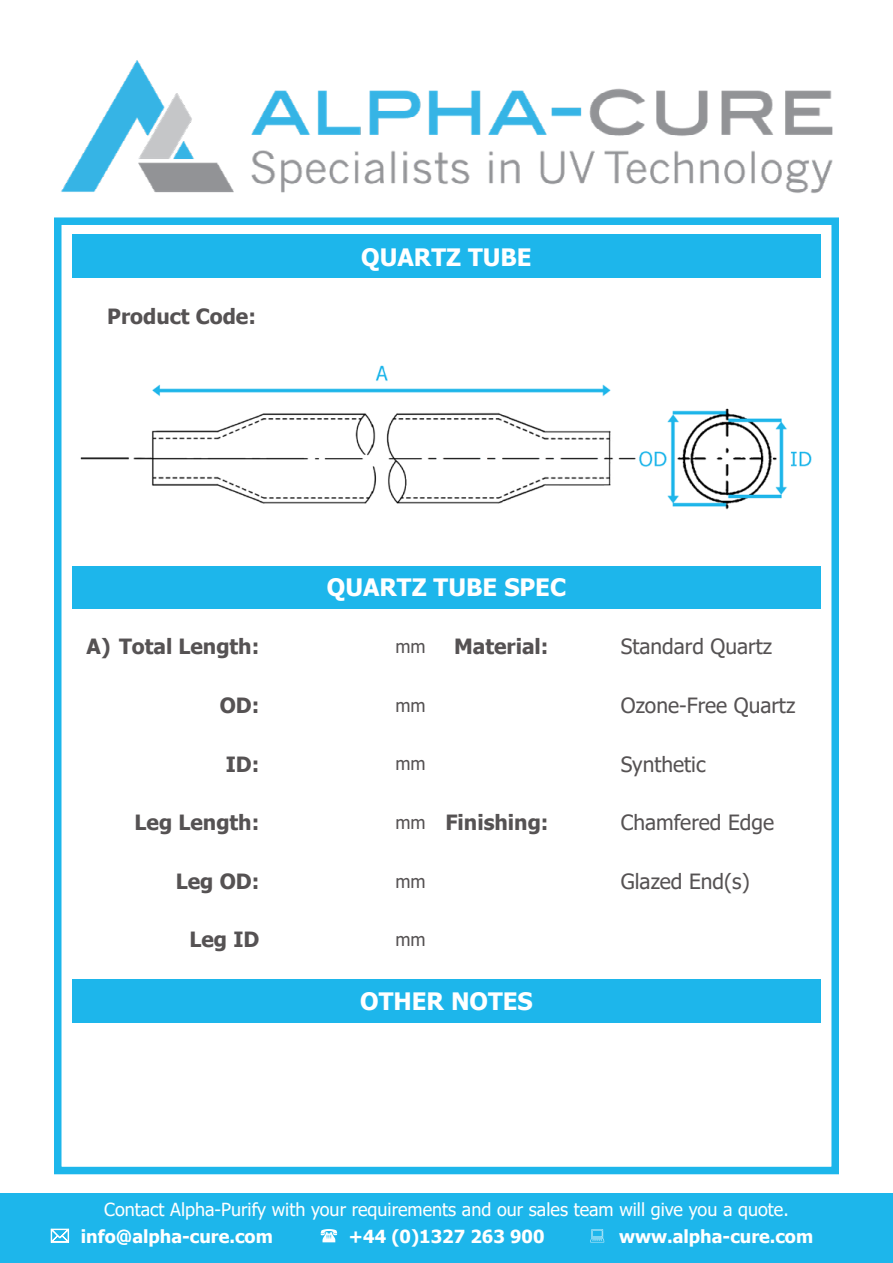
<style>
.page{position:relative;width:893px;height:1263px;background:#fff}
.page>*{position:absolute;margin:0;border:0;box-sizing:border-box;transform-origin:0 0}
.t1{font:700 24px "Tahoma";color:#fff}
.t2{font:700 21px "Tahoma";color:#555253}
.t3{font:21px "Tahoma";color:#555253}
.t4{font:18px "Tahoma";color:#fff}
.t5{font:700 18px "Tahoma";color:#fff}
.t6{font:18px "Tahoma";color:#555253}
.s1{font-weight:400;font-size:18px}
</style>
<div class="page">
<img style="left:61px;top:60px;width:772px;height:133px">
<div style="left:54px;top:217px;width:785px;height:957px;border:8px solid #1db6eb"></div>
<div style="left:0;top:1194px;width:893px;height:69px;background:#1db6eb"></div>
<div style="left:72px;top:234px;width:749px;height:44px;background:#1db6eb"></div>
<div style="left:72px;top:565px;width:749px;height:44px;background:#1db6eb"></div>
<div style="left:72px;top:979px;width:749px;height:44px;background:#1db6eb"></div>
<svg style="left:590px;top:1229px;width:14px;height:13px"></svg>
<svg style="left:321px;top:1229px;width:16px;height:13px"></svg>
<svg style="left:51px;top:1229px;width:18px;height:13px"></svg>
<img style="left:72px;top:365px;width:749px;height:201px">
<p class="t2" style="left:107px;top:302px;width:150px">Product Code:</p>
<p class="t1" style="left:361px;top:240px;width:172px">QUARTZ TUBE</p>
<p class="t1" style="left:327px;top:570px;width:241px">QUARTZ TUBE SPEC</p>
<p class="t2" style="left:87px;top:632px;width:174px">A) Total Length:</p>
<p class="t6" style="left:395px;top:635px;width:32px">mm</p>
<p class="t2" style="left:454px;top:632px;width:96px">Material:</p>
<p class="t3" style="left:621px;top:633px;width:153px">Standard Quartz</p>
<p class="t2" style="left:220px;top:691px;width:41px">OD:</p>
<p class="t6" style="left:395px;top:693px;width:32px">mm</p>
<p class="t3" style="left:621px;top:691px;width:176px">Ozone-Free Quartz</p>
<p class="t2" style="left:226px;top:749px;width:35px">ID:</p>
<p class="t6" style="left:395px;top:752px;width:32px">mm</p>
<p class="t3" style="left:621px;top:750px;width:86px">Synthetic</p>
<p class="t2" style="left:135px;top:808px;width:126px">Leg Length:</p>
<p class="t2" style="left:395px;top:808px;width:155px"><span class="s1">mm</span> Finishing:</p>
<p class="t3" style="left:621px;top:808px;width:155px">Chamfered Edge</p>
<p class="t2" style="left:176px;top:866px;width:85px">Leg OD:</p>
<p class="t6" style="left:395px;top:869px;width:32px">mm</p>
<p class="t3" style="left:621px;top:867px;width:130px">Glazed End(s)</p>
<p class="t2" style="left:189px;top:925px;width:71px">Leg ID</p>
<p class="t6" style="left:395px;top:927px;width:32px">mm</p>
<p class="t1" style="left:360px;top:984px;width:174px">OTHER NOTES</p>
<p class="t4" style="left:104px;top:1197px;width:686px">Contact Alpha-Purify with your requirements and our sales team will give you a quote.</p>
<p class="t5" style="left:81px;top:1223px;width:194px">info@alpha-cure.com</p>
<p class="t5" style="left:349px;top:1223px;width:197px">+44 (0)1327 263 900</p>
<p class="t5" style="left:619px;top:1223px;width:196px">www.alpha-cure.com</p>
</div>
